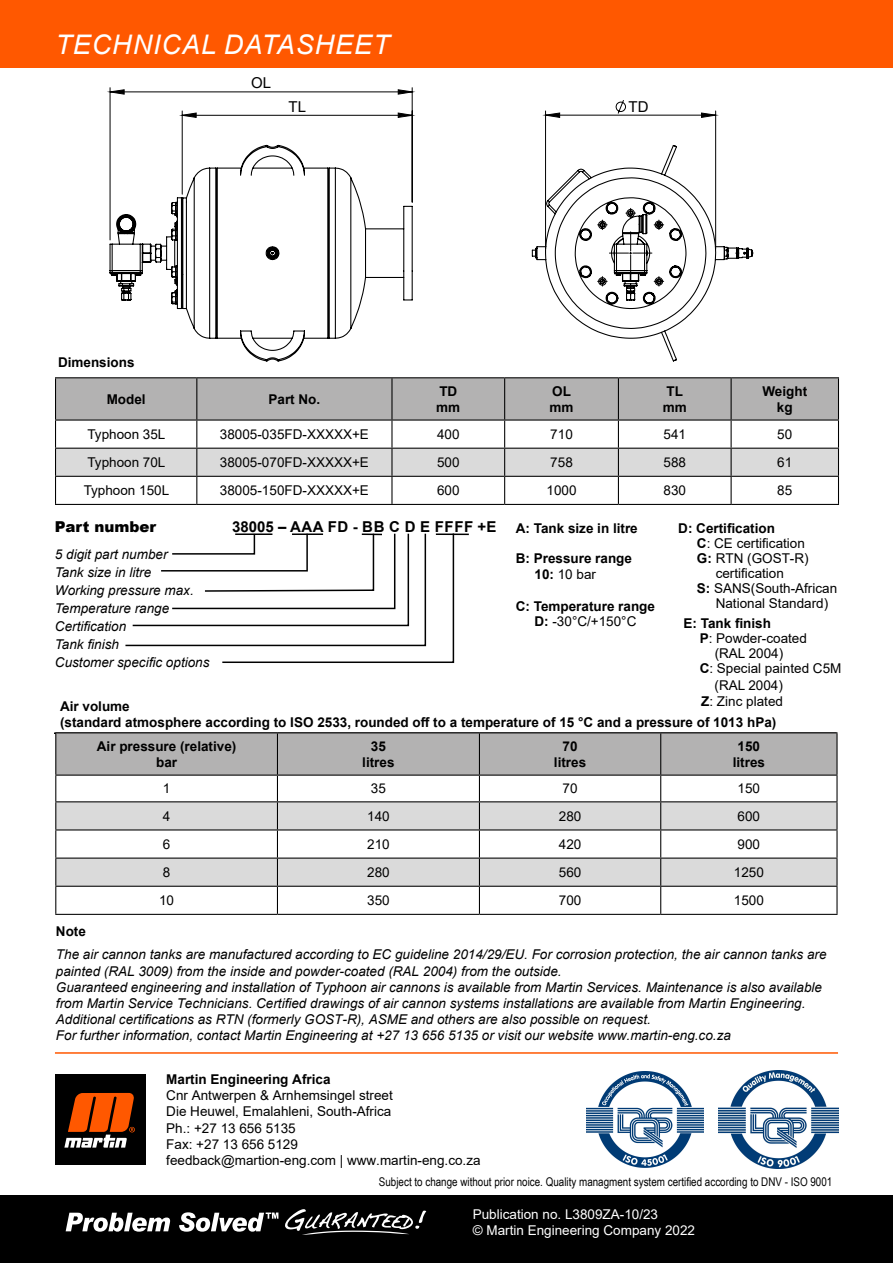
<style>
.page{position:relative;width:893px;height:1263px;background:#fff}
.page>*{position:absolute;margin:0;border:0;box-sizing:border-box;transform-origin:0 0}
.t1{font:italic 27px "Arial";letter-spacing:.035em;color:#fff}
.t2{font:700 15px "Arial";letter-spacing:.035em;color:#000}
.t3{font:900 15px "Arial";color:#000}
.t4{font:15px "Arial";color:#000}
.t5{font:italic 13.5px/18px "Arial";color:#000}
.t6{font:13.5px/16.2px "Arial";color:#000;text-align:right}
.t7{font:700 13.5px/16.2px "Arial";color:#000;text-align:center}
.t8{font:13.5px/16.2px "Arial";color:#fff}
.t9{font:12px "Arial Narrow";color:#000}
.s1{font-weight:700}
.s2{font-weight:400}
</style>
<div class="page">
<div style="left:0;top:0;width:893px;height:68px;background:#ff5800"></div>
<div style="left:0;top:1196px;width:893px;height:67px;background:#000"></div>
<svg style="left:66px;top:1213px;width:104px;height:19px"></svg>
<svg style="left:179px;top:1212px;width:99px;height:20px"></svg>
<svg style="left:285px;top:1209px;width:141px;height:26px"></svg>
<hr style="left:54px;top:732px;width:782px;height:2px;background:#000">
<hr style="left:55px;top:377px;width:142px;height:1px;background:#000">
<hr style="left:197px;top:377px;width:195px;height:1px;background:#000">
<hr style="left:392px;top:377px;width:113px;height:1px;background:#000">
<hr style="left:505px;top:377px;width:113px;height:1px;background:#000">
<hr style="left:618px;top:377px;width:113px;height:1px;background:#000">
<hr style="left:731px;top:377px;width:108px;height:1px;background:#000">
<svg style="left:55px;top:378px;width:784px;height:126px"></svg>
<hr style="left:55px;top:504px;width:142px;height:1px;background:#000">
<hr style="left:197px;top:504px;width:195px;height:1px;background:#000">
<hr style="left:392px;top:504px;width:113px;height:1px;background:#000">
<hr style="left:505px;top:504px;width:113px;height:1px;background:#000">
<hr style="left:618px;top:504px;width:113px;height:1px;background:#000">
<hr style="left:731px;top:504px;width:108px;height:1px;background:#000">
<hr style="left:661px;top:732px;width:176px;height:1px;background:#000">
<svg style="left:55px;top:733px;width:782px;height:181px"></svg>
<hr style="left:55px;top:914px;width:222px;height:1px;background:#000">
<hr style="left:277px;top:914px;width:202px;height:1px;background:#000">
<hr style="left:479px;top:914px;width:182px;height:1px;background:#000">
<hr style="left:661px;top:914px;width:176px;height:1px;background:#000">
<hr style="left:715px;top:111px;width:1px;height:138px;background:#000">
<hr style="left:545px;top:111px;width:1px;height:138px;background:#000">
<hr style="left:182px;top:111px;width:1px;height:83px;background:#000">
<hr style="left:412px;top:88px;width:1px;height:114px;background:#000">
<hr style="left:110px;top:88px;width:1px;height:152px;background:#000">
<svg style="left:109px;top:89px;width:607px;height:29px"></svg>
<svg style="left:109px;top:144px;width:645px;height:218px"></svg>
<svg style="left:125px;top:533px;width:330px;height:130px"></svg>
<hr style="left:436px;top:533px;width:33px;height:2px;background:#000">
<div style="left:55px;top:1074px;width:91px;height:91px;background:#000"></div>
<svg style="left:64px;top:1093px;width:71px;height:55px"></svg>
<hr style="left:55px;top:1052px;width:783px;height:2px;background:#ff5800">
<img style="left:586px;top:1071px;width:118px;height:97px">
<img style="left:719px;top:1071px;width:119px;height:98px">
<h1 class="t1" style="left:55px;top:27px;width:336px">TECHNICAL DATASHEET</h1>
<p class="t7" style="left:58px;top:354px;width:78px">Dimensions</p>
<p class="t4" style="left:251px;top:73px;width:21px">OL</p>
<p class="t4" style="left:288px;top:96px;width:19px">TL</p>
<p class="t4" style="left:629px;top:96px;width:21px">TD</p>
<p class="t7" style="left:107px;top:391px;width:41px">Model</p>
<p class="t7" style="left:269px;top:391px;width:53px">Part No.</p>
<p class="t7" style="left:436px;top:383px;width:26px;text-align:left">TD mm</p>
<p class="t7" style="left:550px;top:383px;width:26px;text-align:left">OL mm</p>
<p class="t7" style="left:663px;top:383px;width:26px;text-align:left">TL mm</p>
<p class="t7" style="left:762px;top:383px;width:46px">Weight kg</p>
<p class="t6" style="left:87px;top:426px;width:80px">Typhoon 35L</p>
<p class="t6" style="left:220px;top:426px;width:150px">38005-035FD-XXXXX+E</p>
<p class="t6" style="left:437px;top:426px;width:24px">400</p>
<p class="t6" style="left:550px;top:426px;width:24px">710</p>
<p class="t6" style="left:663px;top:426px;width:24px">541</p>
<p class="t6" style="left:777px;top:426px;width:17px">50</p>
<p class="t6" style="left:87px;top:454px;width:80px">Typhoon 70L</p>
<p class="t6" style="left:220px;top:454px;width:150px">38005-070FD-XXXXX+E</p>
<p class="t6" style="left:437px;top:454px;width:24px">500</p>
<p class="t6" style="left:550px;top:454px;width:24px">758</p>
<p class="t6" style="left:663px;top:454px;width:24px">588</p>
<p class="t6" style="left:777px;top:454px;width:17px">61</p>
<p class="t6" style="left:84px;top:482px;width:87px">Typhoon 150L</p>
<p class="t6" style="left:220px;top:482px;width:150px">38005-150FD-XXXXX+E</p>
<p class="t6" style="left:437px;top:482px;width:24px">600</p>
<p class="t6" style="left:547px;top:482px;width:32px">1000</p>
<p class="t6" style="left:663px;top:482px;width:24px">830</p>
<p class="t6" style="left:777px;top:482px;width:17px">85</p>
<p class="t3" style="left:55px;top:516px;width:103px">Part number</p>
<p class="t2" style="left:232px;top:516px;width:266px">38005 – AAA FD - BB C D E FFFF +E</p>
<p class="t5" style="left:55px;top:545px;width:156px">5 digit part number<br>Tank size in litre<br>Working pressure max.<br>Temperature range<br>Certification<br>Tank finish<br>Customer specific options</p>
<p class="t7" style="left:678px;top:521px;width:98px">D: Certification</p>
<p class="t6" style="left:697px;top:535px;width:110px"><span class="s1">C</span>: CE certification</p>
<p class="t6" style="left:697px;top:550px;width:113px"><span class="s1">G:</span> RTN (GOST-R)</p>
<p class="t6" style="left:716px;top:565px;width:70px">certification</p>
<p class="t6" style="left:697px;top:580px;width:142px"><span class="s1">S:</span> SANS(South-African</p>
<p class="t6" style="left:716px;top:595px;width:114px">National Standard)</p>
<p class="t7" style="left:683px;top:616px;width:89px">E: Tank finish</p>
<p class="t6" style="left:700px;top:630px;width:109px"><span class="s1">P</span>: Powder-coated</p>
<p class="t6" style="left:715px;top:645px;width:70px">(RAL 2004)</p>
<p class="t6" style="left:700px;top:660px;width:143px"><span class="s1">C</span>: Special painted C5M</p>
<p class="t6" style="left:701px;top:678px;width:83px;line-height:15.6px">(RAL 2004)<br><span class="s1">Z</span>: Zinc plated</p>
<p class="t7" style="left:516px;top:514px;width:124px;line-height:29.2px;text-align:left">A: Tank size in litre<br>B: Pressure range</p>
<p class="t6" style="left:534px;top:566px;width:63px"><span class="s1">10:</span> 10 bar</p>
<p class="t7" style="left:516px;top:598px;width:141px;line-height:15px">C: Temperature range<br>D: <span class="s2">-30°C/+150°C</span></p>
<p class="t7" style="left:60px;top:698px;width:718px;text-align:left">Air volume<br>(standard atmosphere according to ISO 2533, rounded off to a temperature of 15 °C and a pressure of 1013 hPa)</p>
<p class="t7" style="left:97px;top:738px;width:141px">Air pressure (relative) bar</p>
<p class="t7" style="left:362px;top:738px;width:34px">35 litres</p>
<p class="t7" style="left:554px;top:738px;width:34px">70 litres</p>
<p class="t7" style="left:733px;top:738px;width:34px">150 litres</p>
<p class="t6" style="left:163px;top:780px;width:9px">1</p>
<p class="t6" style="left:371px;top:780px;width:17px">35</p>
<p class="t6" style="left:563px;top:780px;width:17px">70</p>
<p class="t6" style="left:738px;top:780px;width:24px">150</p>
<p class="t6" style="left:163px;top:808px;width:9px">4</p>
<p class="t6" style="left:367px;top:808px;width:24px">140</p>
<p class="t6" style="left:559px;top:808px;width:24px">280</p>
<p class="t6" style="left:738px;top:808px;width:24px">600</p>
<p class="t6" style="left:163px;top:836px;width:9px">6</p>
<p class="t6" style="left:367px;top:836px;width:24px">210</p>
<p class="t6" style="left:559px;top:836px;width:24px">420</p>
<p class="t6" style="left:738px;top:836px;width:24px">900</p>
<p class="t6" style="left:163px;top:864px;width:9px">8</p>
<p class="t6" style="left:367px;top:864px;width:24px">280</p>
<p class="t6" style="left:559px;top:864px;width:24px">560</p>
<p class="t6" style="left:734px;top:864px;width:32px">1250</p>
<p class="t6" style="left:159px;top:892px;width:17px">10</p>
<p class="t6" style="left:367px;top:892px;width:24px">350</p>
<p class="t6" style="left:559px;top:892px;width:24px">700</p>
<p class="t6" style="left:734px;top:892px;width:32px">1500</p>
<p class="t7" style="left:56px;top:924px;width:31px">Note</p>
<p class="t5" style="left:56px;top:947px;width:772px;line-height:16.2px">The air cannon tanks are manufactured according to EC guideline 2014/29/EU. For corrosion protection, the air cannon tanks are painted (RAL 3009) from the inside and powder-coated (RAL 2004) from the outside.<br>Guaranteed engineering and installation of Typhoon air cannons is available from Martin Services. Maintenance is also available from Martin Service Technicians. Certified drawings of air cannon systems installations are available from Martin Engineering.<br>Additional certifications as RTN (formerly GOST-R), ASME and others are also possible on request.<br>For further information, contact Martin Engineering at +27 13 656 5135 or visit our website www.martin-eng.co.za</p>
<p class="t7" style="left:166px;top:1071px;width:166px">Martin Engineering Africa</p>
<p class="t6" style="left:166px;top:1087px;width:316px;text-align:left">Cnr Antwerpen &amp; Arnhemsingel street<br>Die Heuwel, Emalahleni, South-Africa<br>Ph.: +27 13 656 5135<br>Fax: +27 13 656 5129<br>feedback@martion-eng.com | www.martin-eng.co.za</p>
<p class="t9" style="left:379px;top:1173px;width:455px">Subject to change without prior noice. Quality managment system certified according to DNV - ISO 9001</p>
<p class="t8" style="left:473px;top:1206px;width:224px">Publication no. L3809ZA-10/23<br>© Martin Engineering Company 2022</p>
</div>
